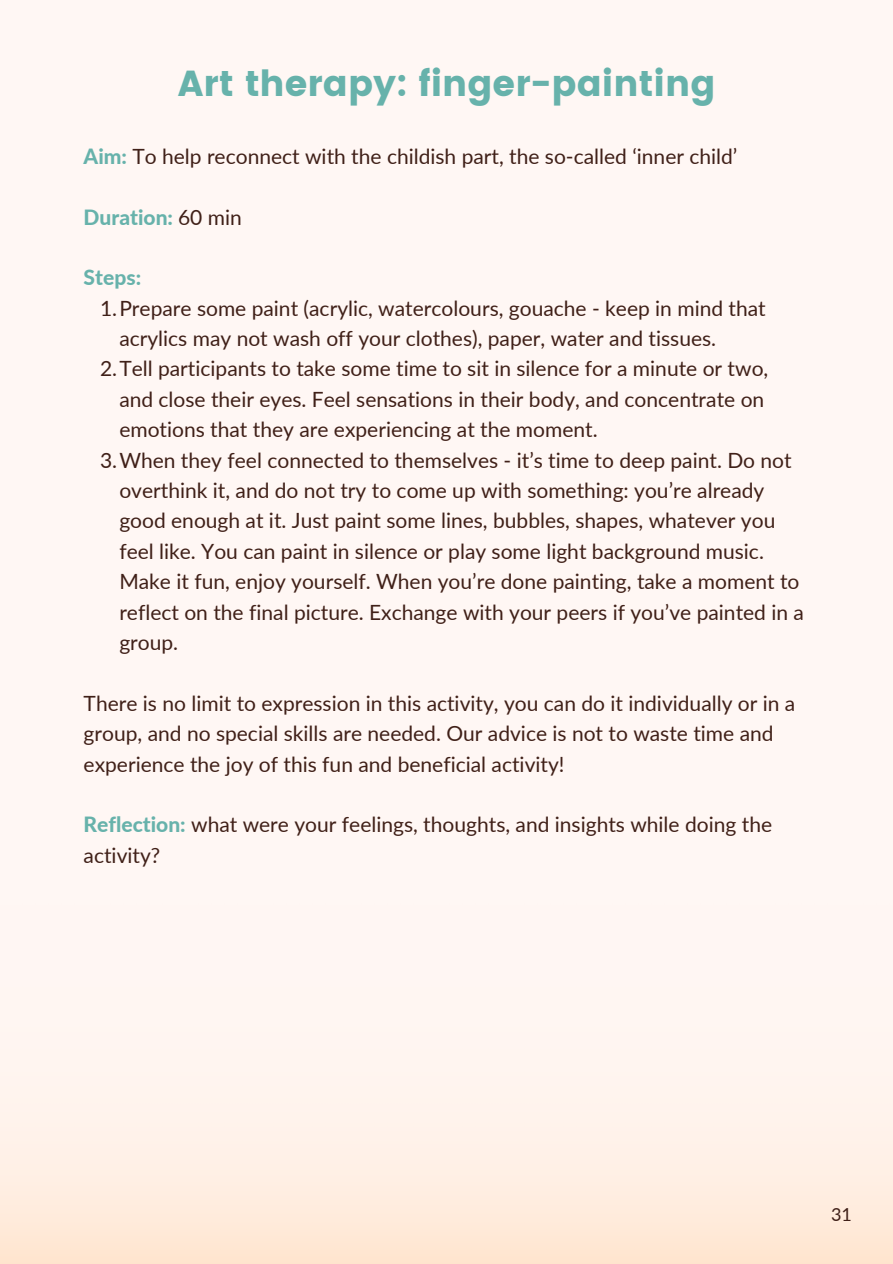
<style>
.page{position:relative;width:893px;height:1264px;background:#fff}
.page>*{position:absolute;margin:0;border:0;box-sizing:border-box;transform-origin:0 0}
.t1{font:36px "Poppins";color:#67b2ab}
.t2{font:21px/30.3px "Lato";color:#402018}
.t3{font:800 21px "Lato";color:#67b2ab}
.t4{font:18px "Lato";color:#402018}
.s1{font-weight:800;color:#67b2ab}
.s2{font-weight:400;color:#402018}
</style>
<div class="page">
<div style="left:0;top:0;width:892px;height:1263px;background:#fff7f4"></div>
<div style="left:0;top:797px;width:892px;height:466px;background:linear-gradient(to bottom,#fffafb,#ffecde)"></div>
<p class="t1" style="left:178px;top:62px;width:539px">Art therapy: finger-painting</p>
<p class="t2" style="left:84px;top:140px;width:655px"><span class="s1">Aim:</span> To help reconnect with the childish part, the so-called ‘inner child’</p>
<p class="t3" style="left:84px;top:204px;width:160px">Duration: <span class="s2">60 min</span></p>
<p class="t3" style="left:84px;top:264px;width:59px">Steps:</p>
<p class="t2" style="left:119px;top:292px;width:648px;text-indent:-19px">1.Prepare some paint (acrylic, watercolours, gouache - keep in mind that acrylics may not wash off your clothes), paper, water and tissues.</p>
<p class="t2" style="left:119px;top:353px;width:650px;text-indent:-19px">2.Tell participants to take some time to sit in silence for a minute or two, and close their eyes. Feel sensations in their body, and concentrate on emotions that they are experiencing at the moment.</p>
<p class="t2" style="left:119px;top:444px;width:686px;text-indent:-19px">3.When they feel connected to themselves - it’s time to deep paint. Do not overthink it, and do not try to come up with something: you’re already good enough at it. Just paint some lines, bubbles, shapes, whatever you feel like. You can paint in silence or play some light background music.<br>Make it fun, enjoy yourself. When you’re done painting, take a moment to reflect on the final picture. Exchange with your peers if you’ve painted in a group.</p>
<p class="t2" style="left:84px;top:687px;width:713px">There is no limit to expression in this activity, you can do it individually or in a group, and no special skills are needed. Our advice is not to waste time and experience the joy of this fun and beneficial activity!</p>
<p class="t2" style="left:84px;top:809px;width:690px"><span class="s1">Reflection:</span> what were your feelings, thoughts, and insights while doing the activity?</p>
<p class="t4" style="left:831px;top:1203px;width:22px">31</p>
</div>
